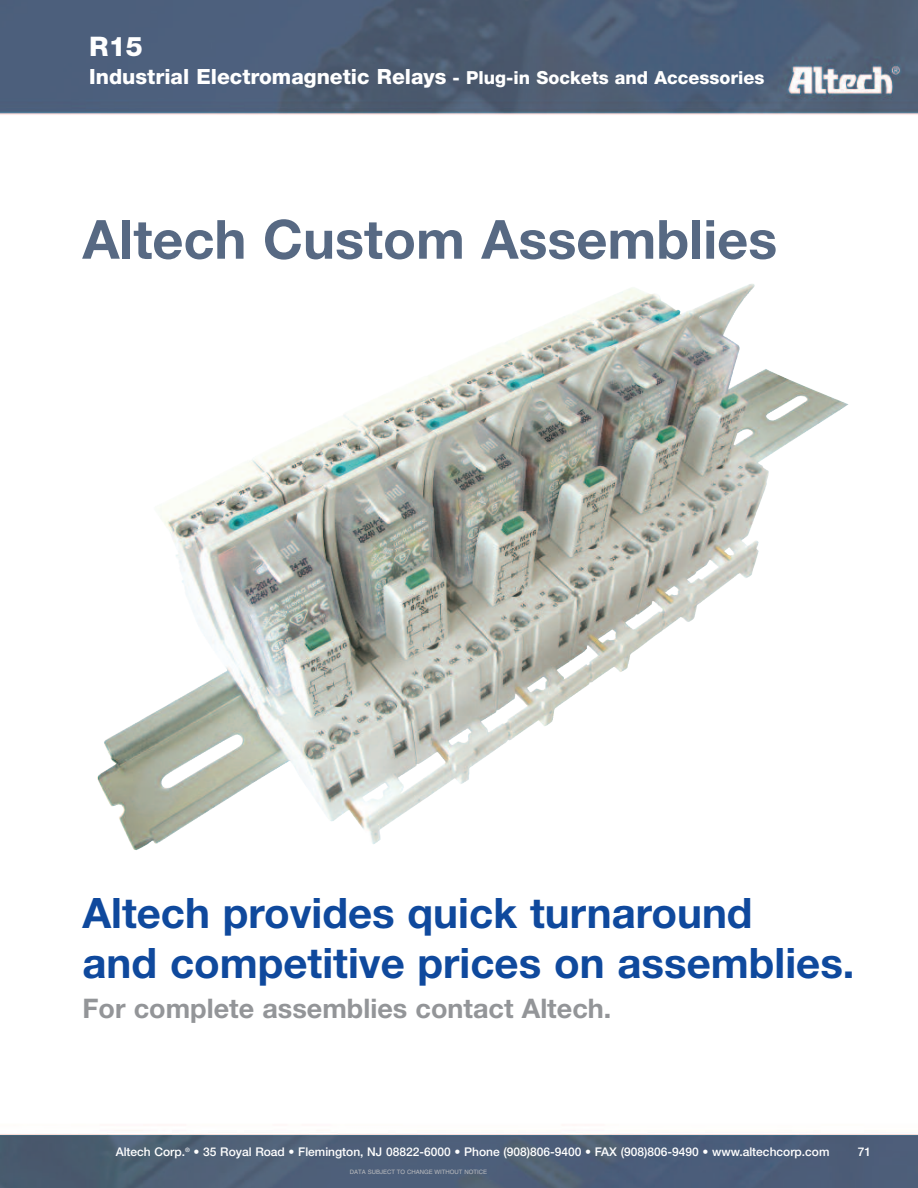
<style>
.page{position:relative;width:918px;height:1188px;background:#fff}
.page>*{position:absolute;margin:0;border:0;box-sizing:border-box;transform-origin:0 0}
.t1{font:700 54px "Helvetica Neue";color:#576983}
.t2{font:700 42px/50.4px "Helvetica Neue";color:#0f499d}
.t3{font:700 27px "Helvetica Neue";color:#939598}
.t4{font:800 27px "Helvetica Neue";color:#fff}
.t5{font:800 21px "Helvetica Neue";color:#fff}
.t6{font:500 12px "Helvetica Neue";color:#fff}
.t7{font:6px "Helvetica";color:#bcbdc0}
.s1{font-size:18px}
</style>
<div class="page">
<img style="left:0;top:0;width:918px;height:1188px">
<img style="left:700px;top:404px;width:148px;height:199px">
<h3 class="t4" style="left:89px;top:30px;width:74px">TEXT</h3>
<h3 class="t5" style="left:89px;top:64px;width:45px">Text</h3>
<h3 class="t4" style="left:89px;top:30px;width:55px">R15</h3>
<h3 class="t5" style="left:89px;top:64px;width:677px">Industrial Electromagnetic Relays <span class="s1">- Plug-in Sockets and Accessories</span></h3>
<h1 class="t1" style="left:82px;top:220px;width:696px">Altech Custom Assemblies</h1>
<h2 class="t2" style="left:82px;top:891px;width:774px">Altech provides quick turnaround<br>and competitive prices on assemblies.</h2>
<h3 class="t3" style="left:82px;top:999px;width:530px">For complete assemblies contact Altech.</h3>
<p class="t6" style="left:116px;top:1145px;width:715px">Altech Corp.<sup>®</sup> • 35 Royal Road • Flemington, NJ 08822-6000 • Phone (908)806-9400 • FAX (908)806-9490 • www.altechcorp.com</p>
<p class="t6" style="left:858px;top:1145px;width:15px">71</p>
<p class="t6" style="left:858px;top:1145px;width:23px">&lt;#&gt;</p>
<p class="t7" style="left:350px;top:1169px;width:139px">DATA SUBJECT TO CHANGE WITHOUT NOTICE</p>
</div>
